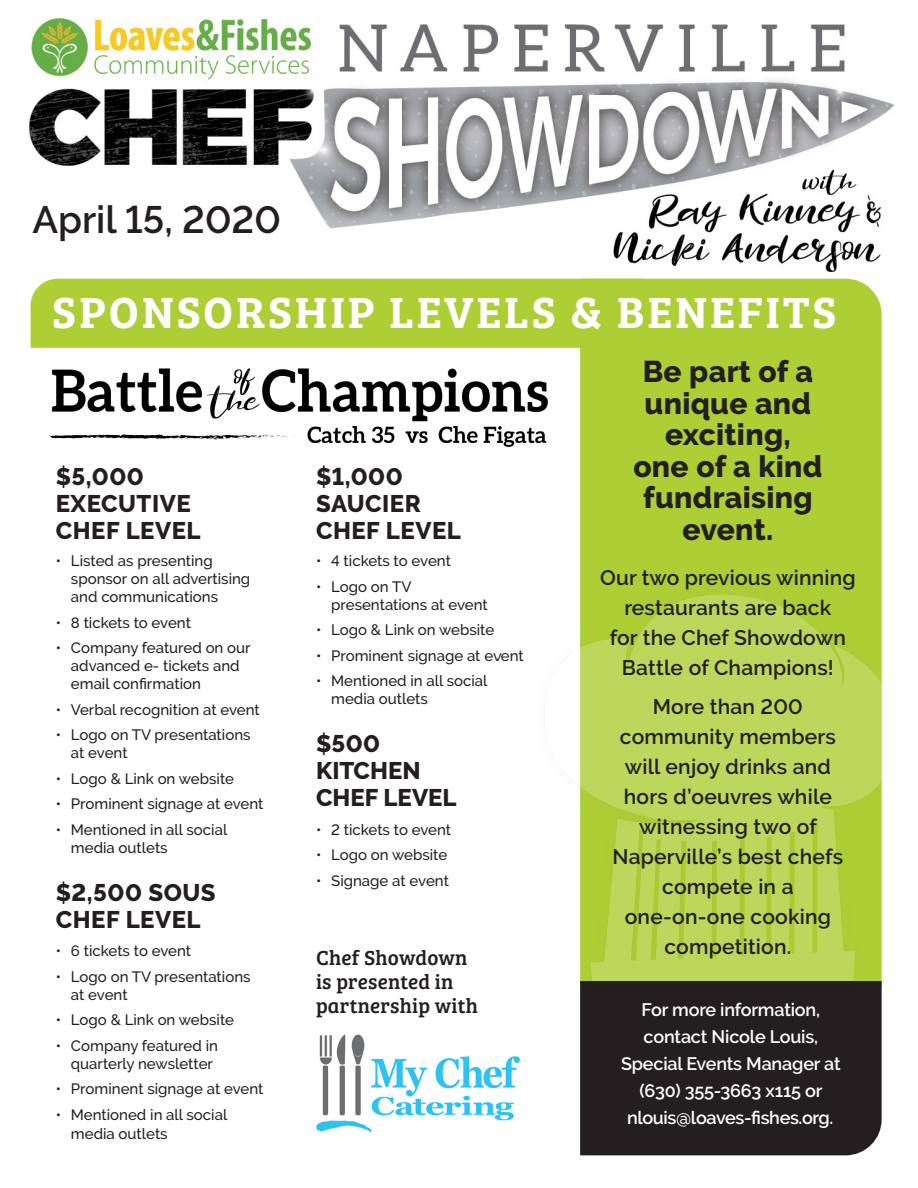
<style>
.page{position:relative;width:918px;height:1188px;background:#fff}
.page>*{position:absolute;margin:0;border:0;box-sizing:border-box;transform-origin:0 0}
.heading{font:45px "Bree Serif Sb";letter-spacing:.06em;color:#fff}
.t1{font:600 38.1px "Raleway";color:#231f20}
.heading-2{font:800 30px/31.5px "Raleway";letter-spacing:.01em;color:#231f20;text-align:center}
.heading-3{font:800 24px/27px "Raleway";letter-spacing:.02em;color:#231f20}
.heading-4{font:800 24px/27px "Raleway";color:#231f20}
.heading-5{font:600 21px/30px "Raleway";letter-spacing:.01em;color:#231f20;text-align:center}
.heading-6{font:21px/24px "Bree Serif";letter-spacing:.01em;color:#231f20}
.heading-7{font:600 18px/27px "Raleway";letter-spacing:-.01em;color:#fff;text-align:center}
.t2{font:500 15px/18px "Raleway";color:#231f20}
</style>
<div class="page">
<img style="left:316px;top:1034px;width:204px;height:98px">
<div style="left:31px;top:279px;width:549px;height:69px;background:#aece36"></div>
<div style="left:580px;top:279px;width:302px;height:293px;background:#aece36"></div>
<div style="left:580px;top:1004px;width:302px;height:151px;background:#231f20"></div>
<div style="left:522px;top:572px;width:381px;height:432px;background:#231f20;opacity:.15"></div>
<img style="left:522px;top:573px;width:358px;height:408px">
<img style="left:29px;top:17px;width:865px;height:255px">
<img style="left:48px;top:368px;width:500px;height:79px">
<p class="t1" style="left:32px;top:198px;width:250px">April 15, 2020</p>
<p class="heading" style="left:52px;top:278px;width:786px">SPONSORSHIP LEVELS &amp; BENEFITS</p>
<p class="heading-3" style="left:56px;top:463px;width:146px">$5,000<br>EXECUTIVE<br>CHEF LEVEL</p>
<p class="t2" style="left:71px;top:552px;width:181px;text-indent:-15px">• Listed as presenting sponsor on all advertising and communications</p>
<p class="t2" style="left:56px;top:613px;width:137px">• 8 tickets to event</p>
<p class="t2" style="left:71px;top:639px;width:181px;text-indent:-15px">• Company featured on our advanced e- tickets and email confirmation</p>
<p class="t2" style="left:56px;top:700px;width:205px">• Verbal recognition at event</p>
<p class="t2" style="left:71px;top:726px;width:181px;text-indent:-15px">• Logo on TV presentations at event</p>
<p class="t2" style="left:56px;top:769px;width:180px">• Logo &amp; Link on website</p>
<p class="t2" style="left:56px;top:795px;width:209px">• Prominent signage at event</p>
<p class="t2" style="left:71px;top:820px;width:158px;text-indent:-15px">• Mentioned in all social media outlets</p>
<p class="heading-3" style="left:56px;top:879px;width:161px">$2,500 SOUS<br>CHEF LEVEL</p>
<p class="t2" style="left:56px;top:942px;width:137px">• 6 tickets to event</p>
<p class="t2" style="left:71px;top:967px;width:181px;text-indent:-15px">• Logo on TV presentations at event</p>
<p class="t2" style="left:56px;top:1011px;width:180px">• Logo &amp; Link on website</p>
<p class="t2" style="left:71px;top:1036px;width:149px;text-indent:-15px">• Company featured in quarterly newsletter</p>
<p class="t2" style="left:56px;top:1080px;width:209px">• Prominent signage at event</p>
<p class="t2" style="left:71px;top:1105px;width:158px;line-height:19.5px;text-indent:-15px">• Mentioned in all social media outlets</p>
<p class="heading-3" style="left:316px;top:463px;width:146px">$1,000<br>SAUCIER<br>CHEF LEVEL</p>
<p class="t2" style="left:316px;top:552px;width:136px">• 4 tickets to event</p>
<p class="t2" style="left:331px;top:577px;width:158px;text-indent:-15px">• Logo on TV presentations at event</p>
<p class="t2" style="left:316px;top:621px;width:180px">• Logo &amp; Link on website</p>
<p class="t2" style="left:316px;top:646px;width:209px">• Prominent signage at event</p>
<p class="t2" style="left:331px;top:672px;width:158px;text-indent:-15px">• Mentioned in all social media outlets</p>
<p class="heading-4" style="left:316px;top:730px;width:142px">$500<br>KITCHEN<br>CHEF LEVEL</p>
<p class="t2" style="left:316px;top:820px;width:137px">• 2 tickets to event</p>
<p class="t2" style="left:316px;top:846px;width:133px">• Logo on website</p>
<p class="t2" style="left:316px;top:871px;width:134px">• Signage at event</p>
<p class="heading-6" style="left:316px;top:945px;width:163px">Chef Showdown is presented in partnership with</p>
<p class="heading-2" style="left:633px;top:356px;width:191px">Be part of a unique and exciting,<br>one of a kind fundraising event.</p>
<p class="heading-5" style="left:600px;top:562px;width:257px">Our two previous winning restaurants are back<br>for the Chef Showdown<br>Battle of Champions!</p>
<p class="heading-5" style="left:613px;top:691px;width:232px">More than 200 community members will enjoy drinks and hors d’oeuvres while witnessing two of<br>Naperville’s best chefs compete in a one-on-one cooking competition.</p>
<p class="heading-7" style="left:621px;top:996px;width:221px">For more information, contact Nicole Louis,<br>Special Events Manager at (630) 355-3663 x115 or nlouis@loaves-fishes.org.</p>
</div>
